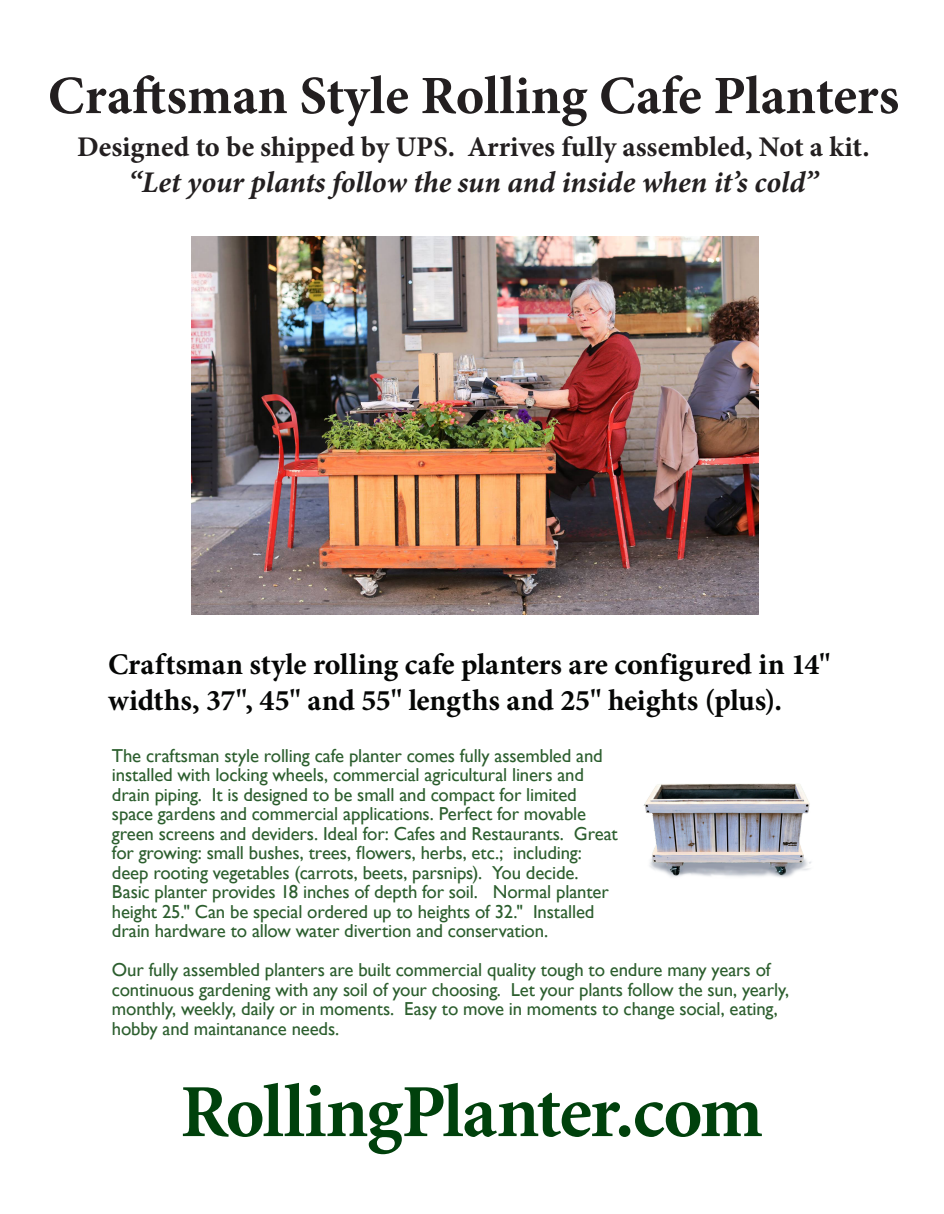
<style>
.page{position:relative;width:944px;height:1214px;background:#fff}
.page>*{position:absolute;margin:0;border:0;box-sizing:border-box;transform-origin:0 0}
.t1{font:700 75px "Minion";letter-spacing:-.02em;color:#00410c}
.t2{font:700 54px "Minion Pro";letter-spacing:-.005em;color:#231f20}
.Paragraph_Style_2{font:700 30px/36px "Minion Pro";letter-spacing:-.005em;color:#050605}
.t3{font:italic 700 30px "Minion Pro";letter-spacing:-.005em;color:#231f20}
.t4{font:700 28.5px "Minion Pro";color:#231f20}
.t5{font:18.75px/19.5px "Gill Sans";letter-spacing:-.01em;color:#2c5e2e}
</style>
<div class="page">
<img style="left:191px;top:236px;width:567px;height:378px">
<img style="left:643px;top:783px;width:168px;height:95px">
<p class="t2" style="left:48px;top:64px;width:853px">Craftsman Style Rolling Cafe Planters</p>
<p class="t4" style="left:77px;top:130px;width:794px">Designed to be shipped by UPS. Arrives fully assembled, Not a kit.</p>
<p class="t3" style="left:129px;top:165px;width:691px">“Let your plants follow the sun and inside when it’s cold”</p>
<p class="Paragraph_Style_2" style="left:108px;top:647px;width:724px">Craftsman style rolling cafe planters are configured in 14" widths, 37", 45" and 55" lengths and 25" heights (plus).</p>
<p class="t5" style="left:112px;top:745px;width:507px">The craftsman style rolling cafe planter comes fully assembled and installed with locking wheels, commercial agricultural liners and drain piping. It is designed to be small and compact for limited space gardens and commercial applications. Perfect for movable green screens and deviders. Ideal for: Cafes and Restaurants. Great for growing: small bushes, trees, flowers, herbs, etc.; including: deep rooting vegetables (carrots, beets, parsnips). You decide.<br>Basic planter provides 18 inches of depth for soil. Normal planter height 25." Can be special ordered up to heights of 32." Installed drain hardware to allow water divertion and conservation.</p>
<p class="t5" style="left:112px;top:960px;width:679px">Our fully assembled planters are built commercial quality tough to endure many years of continuous gardening with any soil of your choosing. Let your plants follow the sun, yearly, monthly, weekly, daily or in moments. Easy to move in moments to change social, eating, hobby and maintanance needs.</p>
<p class="t1" style="left:181px;top:1074px;width:583px">RollingPlanter.com</p>
</div>
